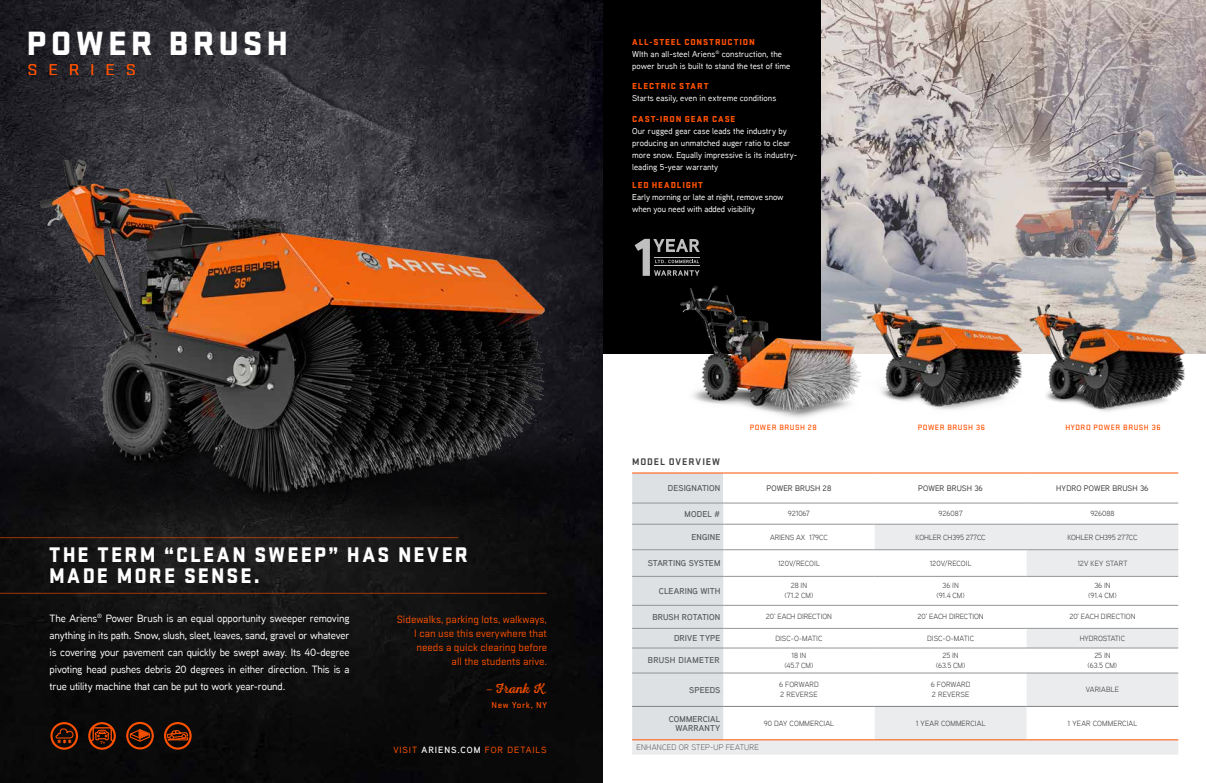
<style>
.page{position:relative;width:1206px;height:783px;background:#fff}
.page>*{position:absolute;margin:0;border:0;box-sizing:border-box;transform-origin:0 0}
.t1{font:900 35px "Stratum 1";letter-spacing:.115em;color:#fff}
.t2{font:900 22px/21px "Stratum 1";letter-spacing:.11em;color:#fff;scale:.95 1}
.t3{font:16.2px "Stratum 1";letter-spacing:.6em;color:#ff5100;scale:1.11 1}
.t4{font:14px "Nexa Rust Script R 03";color:#ff5100}
.t5{font:11px/14px "Stratum 1";color:#ff5100;text-align:right}
.t6{font:500 10.5px/17px "Aaux Next";letter-spacing:-.01em;color:#fff;text-align:justify}
.t7{font:700 10px "Stratum 1";letter-spacing:.09em;color:#414042}
.t8{font:900 9px "Stratum 1";letter-spacing:.1em;color:#ff5100}
.t9{font:500 9px "Aaux Next";letter-spacing:.1em;color:#ff5100}
.t10{font:500 9px "Stratum 1";letter-spacing:.08em;color:#ff5100}
.t11{font:500 8.5px/12px "Aaux Next";letter-spacing:.005em;color:#fff}
.t12{font:600 8.5px/9px "Aaux Next";letter-spacing:.01em;color:#58595b;text-align:right}
.t13{font:600 8.5px "Aaux Next";letter-spacing:.03em;color:#58595b}
.t14{font:500 8px "Stratum 1";letter-spacing:.07em;color:#ff5100}
.t15{font:500 8px "Aaux Next";letter-spacing:.01em;color:#414042}
.t16{font:300 8px "Aaux Next";letter-spacing:.025em;color:#414042}
.t17{font:7.5px/10px "Aaux Next";letter-spacing:-.005em;color:#414042;text-align:center}
.t18{font:7.5px "Aaux Next";letter-spacing:.015em;color:#414042}
.t19{font:900 4.3px "Aaux Next";color:#ff5100;scale:1.05 1}
.s1{font-family:"Stratum 1";font-size:11px}
.s2{font-weight:600;color:#fff}
</style>
<div class="page">
<img style="left:821px;top:0;width:385px;height:268px">
<div style="left:594px;top:0;width:227px;height:354px;background:#000"></div>
<img style="left:0;top:0;width:603px;height:783px">
<img style="left:0;top:389px;width:603px;height:222px">
<hr style="left:0;top:593px;width:547px;height:1px;background:#ff5100">
<img style="left:16px;top:88px;width:550px;height:448px">
<img style="left:680px;top:256px;width:193px;height:162px">
<div style="left:50px;top:722px;width:28px;height:28px;border:2px solid #ff5100;border-radius:50%"></div>
<svg style="left:55px;top:728px;width:19px;height:16px"></svg>
<div style="left:88px;top:722px;width:28px;height:28px;border:2px solid #ff5100;border-radius:50%"></div>
<svg style="left:89px;top:727px;width:26px;height:16px"></svg>
<svg style="left:129px;top:729px;width:21px;height:13px"></svg>
<div style="left:126px;top:722px;width:28px;height:27px;border:2px solid #ff5100;border-radius:50%"></div>
<div style="left:164px;top:722px;width:28px;height:28px;border:2px solid #ff5100;border-radius:50%"></div>
<svg style="left:162px;top:729px;width:31px;height:12px"></svg>
<svg style="left:632px;top:474px;width:546px;height:50px"></svg>
<svg style="left:632px;top:525px;width:546px;height:230px"></svg>
<hr style="left:632px;top:473px;width:91px;height:1px;background:#ff5100">
<hr style="left:723px;top:473px;width:152px;height:1px;background:#ff5100">
<hr style="left:875px;top:473px;width:152px;height:1px;background:#ff5100">
<hr style="left:1027px;top:473px;width:151px;height:1px;background:#ff5100">
<hr style="left:632px;top:739px;width:91px;height:1px;background:#ff5100">
<hr style="left:723px;top:739px;width:152px;height:1px;background:#ff5100">
<hr style="left:875px;top:739px;width:152px;height:1px;background:#ff5100">
<hr style="left:1027px;top:739px;width:151px;height:1px;background:#ff5100">
<hr style="left:723px;top:503px;width:152px;height:1px;background:#939598">
<hr style="left:875px;top:503px;width:152px;height:1px;background:#939598">
<hr style="left:1027px;top:503px;width:151px;height:1px;background:#939598">
<hr style="left:723px;top:524px;width:152px;height:1px;background:#939598">
<hr style="left:875px;top:524px;width:152px;height:1px;background:#939598">
<hr style="left:1027px;top:524px;width:151px;height:1px;background:#939598">
<hr style="left:723px;top:549px;width:152px;height:1px;background:#939598">
<hr style="left:875px;top:549px;width:152px;height:1px;background:#939598">
<hr style="left:1027px;top:549px;width:151px;height:1px;background:#939598">
<hr style="left:723px;top:576px;width:152px;height:1px;background:#939598">
<hr style="left:875px;top:576px;width:152px;height:1px;background:#939598">
<hr style="left:1027px;top:576px;width:151px;height:1px;background:#939598">
<hr style="left:723px;top:605px;width:152px;height:1px;background:#939598">
<hr style="left:875px;top:605px;width:152px;height:1px;background:#939598">
<hr style="left:1027px;top:605px;width:151px;height:1px;background:#939598">
<hr style="left:723px;top:628px;width:152px;height:1px;background:#939598">
<hr style="left:875px;top:628px;width:152px;height:1px;background:#939598">
<hr style="left:1027px;top:628px;width:151px;height:1px;background:#939598">
<hr style="left:723px;top:648px;width:152px;height:1px;background:#939598">
<hr style="left:875px;top:648px;width:152px;height:1px;background:#939598">
<hr style="left:1027px;top:648px;width:151px;height:1px;background:#939598">
<hr style="left:723px;top:673px;width:152px;height:1px;background:#939598">
<hr style="left:875px;top:673px;width:152px;height:1px;background:#939598">
<hr style="left:1027px;top:673px;width:151px;height:1px;background:#939598">
<hr style="left:632px;top:503px;width:91px;height:1px;background:#939598">
<hr style="left:632px;top:524px;width:91px;height:1px;background:#939598">
<hr style="left:632px;top:549px;width:91px;height:1px;background:#939598">
<hr style="left:632px;top:576px;width:91px;height:1px;background:#939598">
<hr style="left:632px;top:605px;width:91px;height:1px;background:#939598">
<hr style="left:632px;top:628px;width:91px;height:1px;background:#939598">
<hr style="left:632px;top:648px;width:91px;height:1px;background:#939598">
<hr style="left:632px;top:673px;width:91px;height:1px;background:#939598">
<hr style="left:632px;top:706px;width:91px;height:1px;background:#808285">
<hr style="left:723px;top:706px;width:152px;height:1px;background:#808285">
<hr style="left:875px;top:706px;width:152px;height:1px;background:#808285">
<hr style="left:1027px;top:706px;width:151px;height:1px;background:#808285">
<img style="left:847px;top:266px;width:195px;height:152px">
<img style="left:1020px;top:268px;width:186px;height:150px">
<hr style="left:0;top:537px;width:458px;height:1px;background:#ff5100">
<svg style="left:635px;top:239px;width:65px;height:37px"></svg>
<h1 class="t1" style="left:27px;top:18px;width:263px">POWER BRUSH</h1>
<h3 class="t3" style="left:28px;top:59px;width:99px">SERIES</h3>
<h2 class="t2" style="left:49px;top:543px;width:442px">THE TERM “CLEAN SWEEP” HAS NEVER<br>MADE MORE SENSE.</h2>
<p class="t6" style="left:50px;top:609px;width:301px">The Ariens<sup>®</sup> Power Brush is an equal opportunity sweeper removing anything in its path. Snow, slush, sleet, leaves, sand, gravel or whatever is covering your pavement can quickly be swept away. Its 40-degree pivoting head pushes debris 20 degrees in either direction. This is a true utility machine that can be put to work year-round.</p>
<p class="t5" style="left:397px;top:612px;width:152px">Sidewalks, parking lots, walkways,<br>I can use this everywhere that needs a quick clearing before<br>all the students arive.</p>
<h3 class="t4" style="left:486px;top:680px;width:63px"><span class="s1">—</span> Frank K.</h3>
<p class="t10" style="left:491px;top:699px;width:57px">New York, NY</p>
<p class="t19" style="left:101px;top:740px;width:6px">7+</p>
<p class="t9" style="left:393px;top:744px;width:155px">VISIT <span class="s2">ARIENS.COM</span> FOR DETAILS</p>
<p class="t8" style="left:632px;top:35px;width:124px">ALL-STEEL CONSTRUCTION</p>
<p class="t11" style="left:632px;top:48px;width:160px">WIth an all-steel Ariens<sup>®</sup> construction, the power brush is built to stand the test of time</p>
<p class="t8" style="left:632px;top:80px;width:78px">ELECTRIC START</p>
<p class="t11" style="left:632px;top:92px;width:146px">Starts easily, even in extreme conditions</p>
<p class="t8" style="left:632px;top:112px;width:105px">CAST-IRON GEAR CASE</p>
<p class="t11" style="left:632px;top:125px;width:167px">Our rugged gear case leads the industry by producing an unmatched auger ratio to clear more snow. Equally impressive is its industry&shy;leading 5-year warranty</p>
<p class="t8" style="left:632px;top:179px;width:73px">LED HEADLIGHT</p>
<p class="t11" style="left:632px;top:191px;width:153px">Early morning or late at night, remove snow when you need with added visibility</p>
<p class="t14" style="left:750px;top:422px;width:69px">POWER BRUSH 28</p>
<p class="t14" style="left:918px;top:422px;width:69px">POWER BRUSH 36</p>
<p class="t14" style="left:1065px;top:422px;width:97px">HYDRO POWER BRUSH 36</p>
<p class="t7" style="left:632px;top:454px;width:90px">MODEL OVERVIEW</p>
<p class="t12" style="left:668px;top:483px;width:54px">DESIGNATION</p>
<p class="t15" style="left:767px;top:483px;width:66px">POWER BRUSH 28</p>
<p class="t15" style="left:918px;top:483px;width:66px">POWER BRUSH 36</p>
<p class="t15" style="left:1056px;top:483px;width:94px">HYDRO POWER BRUSH 36</p>
<p class="t12" style="left:685px;top:509px;width:37px">MODEL #</p>
<p class="t17" style="left:788px;top:508px;width:24px">921067</p>
<p class="t17" style="left:938px;top:508px;width:26px">926087</p>
<p class="t17" style="left:1090px;top:508px;width:25px">926088</p>
<p class="t12" style="left:692px;top:532px;width:30px">ENGINE</p>
<p class="t17" style="left:770px;top:532px;width:59px">ARIENS AX 179CC</p>
<p class="t17" style="left:916px;top:532px;width:72px">KOHLER CH395 277CC</p>
<p class="t17" style="left:1067px;top:532px;width:72px">KOHLER CH395 277CC</p>
<p class="t12" style="left:648px;top:558px;width:74px">STARTING SYSTEM</p>
<p class="t17" style="left:778px;top:558px;width:43px">120V/RECOIL</p>
<p class="t17" style="left:930px;top:558px;width:43px">120V/RECOIL</p>
<p class="t17" style="left:1077px;top:558px;width:52px">12V KEY START</p>
<p class="t12" style="left:659px;top:586px;width:63px">CLEARING WITH</p>
<p class="t17" style="left:785px;top:581px;width:30px">28 IN (71.2 CM)</p>
<p class="t17" style="left:937px;top:581px;width:30px">36 IN (91.4 CM)</p>
<p class="t17" style="left:1088px;top:581px;width:30px">36 IN (91.4 CM)</p>
<p class="t12" style="left:652px;top:612px;width:69px">BRUSH ROTATION</p>
<p class="t17" style="left:766px;top:612px;width:68px">20' EACH DIRECTION</p>
<p class="t17" style="left:918px;top:612px;width:68px">20' EACH DIRECTION</p>
<p class="t17" style="left:1069px;top:612px;width:68px">20' EACH DIRECTION</p>
<p class="t12" style="left:674px;top:633px;width:48px">DRIVE TYPE</p>
<p class="t17" style="left:775px;top:633px;width:49px">DISC-O-MATIC</p>
<p class="t17" style="left:927px;top:633px;width:49px">DISC-O-MATIC</p>
<p class="t17" style="left:1080px;top:633px;width:47px">HYDROSTATIC</p>
<p class="t13" style="left:648px;top:655px;width:73px">BRUSH DIAMETER</p>
<p class="t17" style="left:784px;top:650px;width:31px">18 IN (45.7 CM)</p>
<p class="t17" style="left:936px;top:650px;width:31px">25 IN (63.5 CM)</p>
<p class="t17" style="left:1088px;top:650px;width:31px">25 IN (63.5 CM)</p>
<p class="t12" style="left:689px;top:685px;width:33px">SPEEDS</p>
<p class="t17" style="left:779px;top:679px;width:41px;text-align:left">6 FORWARD<br>2 REVERSE</p>
<p class="t17" style="left:931px;top:679px;width:41px;text-align:left">6 FORWARD<br>2 REVERSE</p>
<p class="t18" style="left:1086px;top:685px;width:35px">VARIABLE</p>
<p class="t12" style="left:669px;top:714px;width:53px">COMMERCIAL<br>WARRANTY</p>
<p class="t17" style="left:764px;top:718px;width:72px">90 DAY COMMERCIAL</p>
<p class="t18" style="left:916px;top:718px;width:71px">1 YEAR COMMERCIAL</p>
<p class="t18" style="left:1068px;top:718px;width:71px">1 YEAR COMMERCIAL</p>
<p class="t16" style="left:637px;top:742px;width:124px">ENHANCED OR STEP-UP FEATURE</p>
</div>
